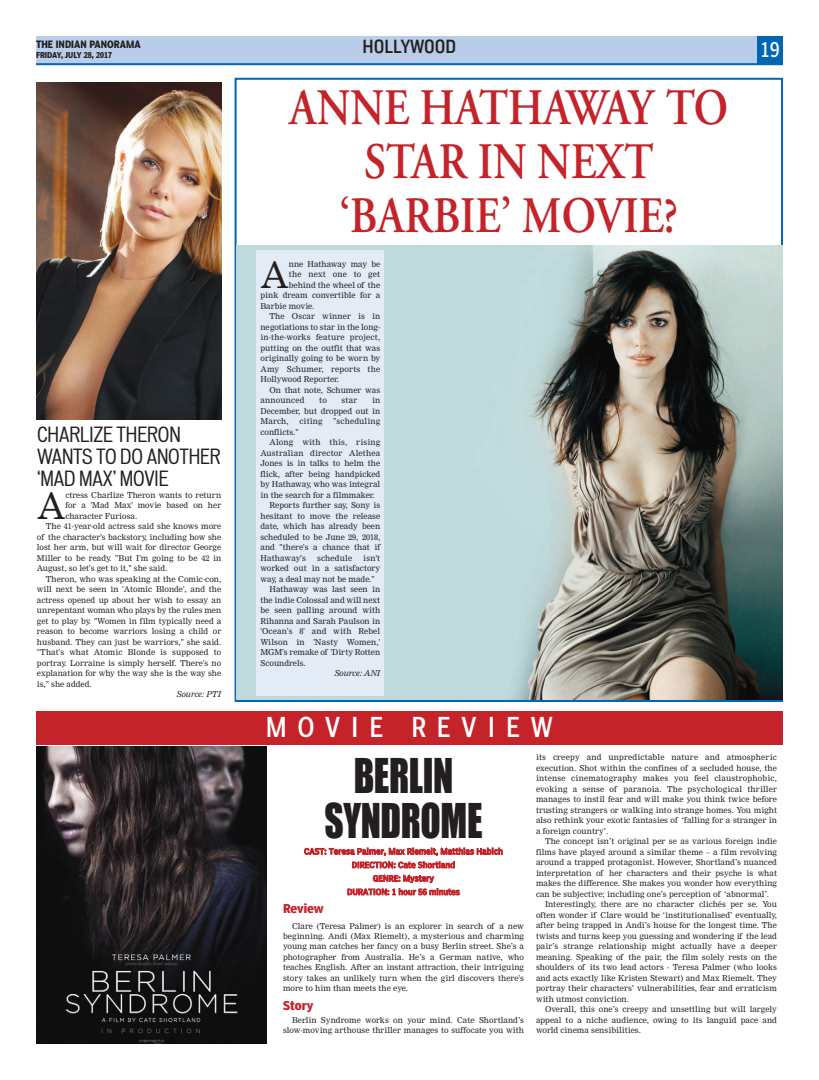
<style>
.page{position:relative;width:819px;height:1080px;background:#fff}
.page>*{position:absolute;margin:0;border:0;box-sizing:border-box;transform-origin:0 0}
.t1{font:600 51px/54px "Adobe Garamond";color:#c32329;text-align:center;scale:.85 1}
.t2{font:44px/45px "Impact";letter-spacing:-.01em;color:#231f20;text-align:center;scale:.85 1}
.t3{font:35.5px "Nimrod";color:#231f20}
.t4{font:27px "Poynter Agate One Comp";letter-spacing:.42em;color:#fff;scale:.95 1}
.t5{font:condensed 20px/22px "Vonnes";letter-spacing:-.005em;color:#231f20}
.t6{font:20px "Knockout HTF30 Junior Welterwt";color:#231f20}
.t7{font:condensed 20px "Poynter Agate One";color:#fff;scale:.9 1}
.t8{font:12px "Poynter Agate One Bold Con";letter-spacing:.005em;color:#c32329}
.t9{font:700 10px "Poynter Agate One";color:#231f20;scale:.85 1}
.t10{font:8px/10.5px "Nimrod";letter-spacing:.005em;color:#231f20;text-align:justify}
.t11{font:condensed 8px/13.5px "Poynter Agate One";letter-spacing:.005em;color:#c32329;text-align:center}
.t12{font:italic 8px "Nimrod";color:#231f20}
.t13{font:700 8px "Poynter Agate One";color:#231f20;scale:.88 1}
</style>
<div class="page">
<img style="left:236px;top:245px;width:547px;height:454px">
<div style="left:36px;top:36px;width:747px;height:28px;background:#b9cde9"></div>
<hr style="left:36px;top:63px;width:747px;height:2px;background:#0166b3">
<div style="left:757px;top:36px;width:26px;height:28px;background:#0166b3"></div>
<img style="left:36px;top:746px;width:231px;height:298px">
<div style="left:36px;top:711px;width:747px;height:34px;background:#c32329"></div>
<div style="left:256px;top:251px;width:128px;height:445px;background:#e2ebf6"></div>
<img style="left:36px;top:82px;width:186px;height:337px">
<p class="t9" style="left:36px;top:40px;width:125px">THE INDIAN PANORAMA</p>
<p class="t13" style="left:36px;top:52px;width:88px">FRIDAY, JULY 28, 2017</p>
<h3 class="t5" style="left:37px;top:424px;width:185px">CHARLIZE THERON<br>WANTS TO DO ANOTHER ‘MAD MAX’ MOVIE</h3>
<h3 class="t3" style="left:37px;top:493px;width:30px">A</h3>
<p class="t10" style="left:65px;top:490px;width:157px">ctress Charlize Theron wants to return</p>
<p class="t10" style="left:65px;top:501px;width:157px">for a 'Mad Max' movie based on her</p>
<p class="t10" style="left:65px;top:511px;width:73px">character Furiosa.</p>
<p class="t10" style="left:46px;top:522px;width:177px">The 41-year-old actress said she knows more</p>
<p class="t10" style="left:37px;top:532px;width:186px">of the character's backstory, including how she</p>
<p class="t10" style="left:37px;top:543px;width:186px">lost her arm, but will wait for director George</p>
<p class="t10" style="left:37px;top:553px;width:186px">Miller to be ready. "But I'm going to be 42 in</p>
<p class="t10" style="left:37px;top:564px;width:132px">August, so let's get to it," she said.</p>
<p class="t10" style="left:46px;top:574px;width:177px">Theron, who was speaking at the Comic-con,</p>
<p class="t10" style="left:37px;top:585px;width:186px">will next be seen in 'Atomic Blonde', and the</p>
<p class="t10" style="left:37px;top:595px;width:186px">actress opened up about her wish to essay an</p>
<p class="t10" style="left:37px;top:606px;width:186px">unrepentant woman who plays by the rules men</p>
<p class="t10" style="left:37px;top:616px;width:186px">get to play by. "Women in film typically need a</p>
<p class="t10" style="left:37px;top:627px;width:186px">reason to become warriors losing a child or</p>
<p class="t10" style="left:37px;top:637px;width:186px">husband. They can just be warriors," she said.</p>
<p class="t10" style="left:37px;top:648px;width:186px">"That's what Atomic Blonde is supposed to</p>
<p class="t10" style="left:37px;top:658px;width:186px">portray. Lorraine is simply herself. There's no</p>
<p class="t10" style="left:37px;top:669px;width:186px">explanation for why the way she is the way she</p>
<p class="t10" style="left:37px;top:679px;width:56px">is," she added.</p>
<p class="t12" style="left:177px;top:691px;width:46px">Source: PTI</p>
<h3 class="t6" style="left:363px;top:39px;width:95px">HOLLYWOOD</h3>
<h3 class="t7" style="left:761px;top:41px;width:23px">19</h3>
<h1 class="t1" style="left:290px;top:85px;width:518px">ANNE HATHAWAY TO<br>STAR IN NEXT ‘BARBIE’ MOVIE?</h1>
<h3 class="t3" style="left:261px;top:262px;width:30px">A</h3>
<p class="t10" style="left:289px;top:259px;width:93px">nne Hathaway may be</p>
<p class="t10" style="left:289px;top:270px;width:93px">the next one to get</p>
<p class="t10" style="left:289px;top:280px;width:93px">behind the wheel of the</p>
<p class="t10" style="left:260px;top:291px;width:121px">pink dream convertible for a</p>
<p class="t10" style="left:260px;top:301px;width:55px">Barbie movie.</p>
<p class="t10" style="left:269px;top:312px;width:112px">The Oscar winner is in</p>
<p class="t10" style="left:260px;top:322px;width:121px">negotiations to star in the long-</p>
<p class="t10" style="left:260px;top:333px;width:121px">in-the-works feature project,</p>
<p class="t10" style="left:260px;top:343px;width:121px">putting on the outfit that was</p>
<p class="t10" style="left:260px;top:354px;width:121px">originally going to be worn by</p>
<p class="t10" style="left:260px;top:364px;width:121px">Amy Schumer, reports the</p>
<p class="t10" style="left:260px;top:375px;width:80px">Hollywood Reporter.</p>
<p class="t10" style="left:269px;top:385px;width:112px">On that note, Schumer was</p>
<p class="t10" style="left:260px;top:396px;width:45px">announced</p>
<p class="t10" style="left:319px;top:396px;width:9px">to</p>
<p class="t10" style="left:342px;top:396px;width:17px">star</p>
<p class="t10" style="left:260px;top:396px;width:121px;text-indent:112px">in December, but dropped out in March,</p>
<p class="t10" style="left:299px;top:417px;width:25px">citing</p>
<p class="t10" style="left:333px;top:417px;width:49px">"scheduling</p>
<p class="t10" style="left:260px;top:427px;width:40px">conflicts."</p>
<p class="t10" style="left:269px;top:438px;width:112px">Along with this, rising</p>
<p class="t10" style="left:260px;top:448px;width:121px">Australian director Alethea</p>
<p class="t10" style="left:260px;top:459px;width:121px">Jones is in talks to helm the</p>
<p class="t10" style="left:260px;top:469px;width:121px">flick, after being handpicked</p>
<p class="t10" style="left:260px;top:480px;width:121px">by Hathaway, who was integral</p>
<p class="t10" style="left:260px;top:490px;width:116px">in the search for a filmmaker.</p>
<p class="t10" style="left:269px;top:501px;width:112px">Reports further say, Sony is</p>
<p class="t10" style="left:260px;top:511px;width:121px">hesitant to move the release</p>
<p class="t10" style="left:260px;top:522px;width:121px">date, which has already been</p>
<p class="t10" style="left:260px;top:532px;width:121px">scheduled to be June 29, 2018,</p>
<p class="t10" style="left:260px;top:543px;width:121px">and "there's a chance that if</p>
<p class="t10" style="left:260px;top:553px;width:47px">Hathaway's</p>
<p class="t10" style="left:317px;top:553px;width:37px">schedule</p>
<p class="t10" style="left:363px;top:553px;width:18px">isn't</p>
<p class="t10" style="left:260px;top:564px;width:121px">worked out in a satisfactory</p>
<p class="t10" style="left:260px;top:574px;width:116px">way, a deal may not be made."</p>
<p class="t10" style="left:269px;top:585px;width:112px">Hathaway was last seen in</p>
<p class="t10" style="left:260px;top:595px;width:121px">the indie Colossal and will next</p>
<p class="t10" style="left:260px;top:606px;width:121px">be seen palling around with</p>
<p class="t10" style="left:260px;top:616px;width:121px">Rihanna and Sarah Paulson in</p>
<p class="t10" style="left:260px;top:627px;width:121px">'Ocean's 8' and with Rebel</p>
<p class="t10" style="left:260px;top:637px;width:121px">Wilson in 'Nasty Women,'</p>
<p class="t10" style="left:260px;top:648px;width:121px">MGM's remake of 'Dirty Rotten</p>
<p class="t10" style="left:260px;top:658px;width:47px">Scoundrels.</p>
<p class="t12" style="left:334px;top:670px;width:47px">Source: ANI</p>
<h3 class="t4" style="left:266px;top:716px;width:304px">MOVIE REVIEW</h3>
<h2 class="t2" style="left:324px;top:753px;width:188px">BERLIN<br>SYNDROME</h2>
<p class="t11" style="left:304px;top:845px;width:200px">CAST: Teresa Palmer, Max Riemelt, Matthias Habich<br>DIRECTION: Cate Shortland<br>GENRE: Mystery<br>DURATION: 1 hour 56 minutes</p>
<h3 class="t8" style="left:283px;top:903px;width:42px">Review</h3>
<p class="t10" style="left:283px;top:921px;width:242px;text-indent:9px">Clare (Teresa Palmer) is an explorer in search of a new beginning. Andi (Max Riemelt), a mysterious and charming young man catches her fancy on a busy Berlin street. She’s a photographer from Australia. He’s a German native, who teaches English. After an instant attraction, their intriguing story takes an unlikely turn when the girl discovers there's more to him than meets the eye.</p>
<h3 class="t8" style="left:283px;top:1001px;width:32px">Story</h3>
<p class="t10" style="left:283px;top:1015px;width:243px;text-align:right">Berlin Syndrome works on your mind. Cate Shortland’s slow-moving arthouse thriller manages to suffocate you with</p>
<p class="t10" style="left:536px;top:753px;width:243px">its creepy and unpredictable nature and atmospheric execution. Shot within the confines of a secluded house, the intense cinematography makes you feel claustrophobic, evoking a sense of paranoia. The psychological thriller manages to instil fear and will make you think twice before trusting strangers or walking into strange homes. You might also rethink your exotic fantasies of ‘falling for a stranger in a foreign country’.</p>
<p class="t10" style="left:545px;top:837px;width:234px">The concept isn’t original per se as various foreign indie</p>
<p class="t10" style="left:536px;top:847px;width:243px">films have played around a similar theme – a film revolving</p>
<p class="t10" style="left:536px;top:858px;width:243px">around a trapped protagonist. However, Shortland’s nuanced</p>
<p class="t10" style="left:536px;top:868px;width:243px">interpretation of her characters and their psyche is what</p>
<p class="t10" style="left:536px;top:879px;width:243px">makes the difference. She makes you wonder how everything</p>
<p class="t10" style="left:536px;top:889px;width:235px">can be subjective; including one’s perception of ‘abnormal’.</p>
<p class="t10" style="left:545px;top:900px;width:234px">Interestingly, there are no character clichés per se. You</p>
<p class="t10" style="left:536px;top:910px;width:243px">often wonder if Clare would be ‘institutionalised’ eventually,</p>
<p class="t10" style="left:536px;top:921px;width:243px">after being trapped in Andi’s house for the longest time. The</p>
<p class="t10" style="left:536px;top:931px;width:243px">twists and turns keep you guessing and wondering if the lead</p>
<p class="t10" style="left:536px;top:942px;width:242px">pair’s strange relationship might actually have a deeper</p>
<p class="t10" style="left:536px;top:952px;width:243px">meaning. Speaking of the pair, the film solely rests on the</p>
<p class="t10" style="left:536px;top:963px;width:243px">shoulders of its two lead actors - Teresa Palmer (who looks</p>
<p class="t10" style="left:536px;top:973px;width:243px">and acts exactly like Kristen Stewart) and Max Riemelt. They</p>
<p class="t10" style="left:536px;top:984px;width:243px">portray their characters’ vulnerabilities, fear and erraticism</p>
<p class="t10" style="left:536px;top:994px;width:95px">with utmost conviction.</p>
<p class="t10" style="left:545px;top:1005px;width:234px">Overall, this one’s creepy and unsettling but will largely</p>
<p class="t10" style="left:536px;top:1015px;width:243px">appeal to a niche audience, owing to its languid pace and</p>
<p class="t10" style="left:536px;top:1026px;width:106px">world cinema sensibilities.</p>
</div>
